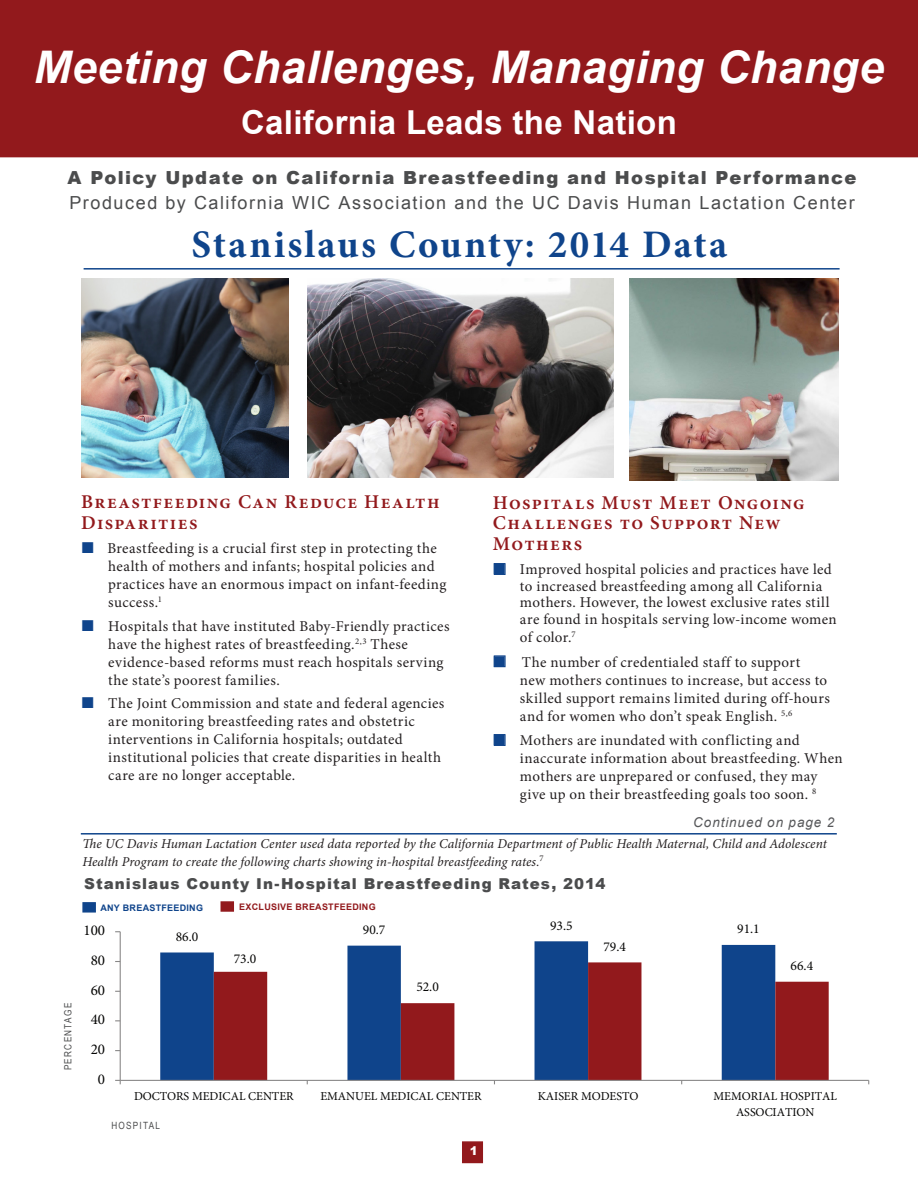
<style>
.page{position:relative;width:918px;height:1188px;background:#fff}
.page>*{position:absolute;margin:0;border:0;box-sizing:border-box;transform-origin:0 0}
.t1{font:italic 700 45px "Arial";letter-spacing:.01em;color:#fff}
.t2{font:700 39px "Minion Pro";letter-spacing:.055em;color:#0f448b}
.t3{font:700 33px "Arial";letter-spacing:.01em;color:#fff}
.t4{font:600 19.5px/20.2px "Minion Pro";letter-spacing:.07em;color:#92191c}
.t5{font:18px "Arial";letter-spacing:.085em;color:#4b4c4d}
.t6{font:900 18px "Arial";letter-spacing:.08em;color:#4b4c4d}
.t7{font:15px/18px "Minion Pro";letter-spacing:.025em;color:#231f20}
.t8{font:900 15px "Arial";letter-spacing:.07em;color:#4b4c4d}
.t9{font:15px "Minion Pro";color:#050504}
.t10{font:italic 13.5px/18px "Minion Pro";color:#231f20}
.t11{font:13.5px "Minion Pro";color:#050504}
.t12{font:italic 13.5px "Arial";letter-spacing:.065em;color:#57585a}
.t13{font:12.15px/16.2px "Minion Pro";letter-spacing:-.005em;color:#050504;text-align:center}
.t14{font:900 12px "Arial";color:#fff}
.t15{font:10.05px "Arial Narrow";letter-spacing:.13em;color:#4b4c4d}
.t16{font:700 9px "Arial";letter-spacing:.03em;color:#92191c}
.t17{font:700 9px "Arial";letter-spacing:.03em;color:#0f448b}
</style>
<div class="page">
<div style="left:494px;top:563px;width:11px;height:12px;border:1px solid #0f448b"></div>
<div style="left:494px;top:734px;width:11px;height:12px;border:1px solid #0f448b"></div>
<hr style="left:84px;top:268px;width:756px;height:2px;background:#0f448b">
<div style="left:462px;top:1141px;width:21px;height:22px;background:#92191c"></div>
<hr style="left:81px;top:833px;width:756px;height:2px;background:#0f448b">
<svg style="left:160px;top:941px;width:615px;height:139px"></svg>
<svg style="left:214px;top:962px;width:615px;height:118px"></svg>
<hr style="left:120px;top:932px;width:1px;height:148px;background:#878686">
<hr style="left:120px;top:1080px;width:749px;height:1px;background:#878686">
<div style="left:0;top:0;width:918px;height:157px;background:#92191c"></div>
<img style="left:630px;top:279px;width:208px;height:202px">
<img style="left:81px;top:279px;width:207px;height:198px">
<div style="left:82px;top:902px;width:14px;height:11px;background:#0f448b;border:2px solid #0f448b"></div>
<div style="left:221px;top:901px;width:13px;height:11px;background:#92191c;border:2px solid #92191c"></div>
<img style="left:308px;top:279px;width:305px;height:198px">
<svg style="left:494px;top:563px;width:11px;height:11px"></svg>
<svg style="left:494px;top:656px;width:11px;height:11px"></svg>
<svg style="left:494px;top:734px;width:11px;height:11px"></svg>
<h1 class="t1" style="left:34px;top:38px;width:852px">Meeting Challenges, Managing Change</h1>
<h3 class="t3" style="left:241px;top:101px;width:437px">California Leads the Nation</h3>
<p class="t6" style="left:68px;top:164px;width:790px">A Policy Update on California Breastfeeding and Hospital Performance</p>
<p class="t5" style="left:70px;top:191px;width:787px">Produced by California WIC Association and the UC Davis Human Lactation Center</p>
<p class="t2" style="left:191px;top:217px;width:537px">Stanislaus County: 2014 Data</p>
<p class="t4" style="left:81px;top:491px;width:360px;line-height:21px">Breastfeeding Can Reduce Health<br>Disparities</p>
<p class="t7" style="left:107px;top:540px;width:341px">Breastfeeding is a crucial first step in protecting the health of mothers and infants; hospital policies and practices have an enormous impact on infant-feeding success.<sup>1</sup></p>
<p class="t7" style="left:108px;top:617px;width:343px">Hospitals that have instituted Baby-Friendly practices have the highest rates of breastfeeding.<sup>2,3</sup> These evidence-based reforms must reach hospitals serving the state’s poorest families.</p>
<p class="t7" style="left:108px;top:694px;width:338px">The Joint Commission and state and federal agencies are monitoring breastfeeding rates and obstetric interventions in California hospitals; outdated institutional policies that create disparities in health care are no longer acceptable.</p>
<h3 class="t4" style="left:493px;top:493px;width:313px">Hospitals Must Meet Ongoing<br>Challenges to Support New<br>Mothers</h3>
<p class="t7" style="left:520px;top:562px;width:318px;line-height:16.5px">Improved hospital policies and practices have led to increased breastfeeding among all California mothers. However, the lowest exclusive rates still are found in hospitals serving low-income women</p>
<p class="t7" style="left:520px;top:625px;width:282px;line-height:24.8px">of color.<sup>7<br></sup>The number of credentialed staff to support</p>
<p class="t7" style="left:520px;top:671px;width:311px">new mothers continues to increase, but access to skilled support remains limited during off-hours and for women who don’t speak English. <sup>5,6</sup></p>
<p class="t7" style="left:520px;top:732px;width:324px">Mothers are inundated with conflicting and inaccurate information about breastfeeding. When mothers are unprepared or confused, they may give up on their breastfeeding goals too soon. <sup>8</sup></p>
<p class="t12" style="left:693px;top:813px;width:143px">Continued on page 2</p>
<p class="t10" style="left:82px;top:835px;width:746px">The UC Davis Human Lactation Center used data reported by the California Department of Public Health Maternal, Child and Adolescent<br>Health Program to create the following charts showing in-hospital breastfeeding rates.<sup>7</sup></p>
<p class="t8" style="left:84px;top:873px;width:523px">Stanislaus County In-Hospital Breastfeeding Rates, 2014</p>
<p class="t17" style="left:100px;top:902px;width:104px">ANY BREASTFEEDING</p>
<p class="t16" style="left:239px;top:901px;width:138px">EXCLUSIVE BREASTFEEDING</p>
<p class="t15" style="left:61px;top:1070px;width:69px;rotate:-90deg">PERCENTAGE</p>
<p class="t9" style="left:84px;top:920px;width:23px">100</p>
<p class="t9" style="left:91px;top:950px;width:16px">80</p>
<p class="t9" style="left:91px;top:980px;width:16px">60</p>
<p class="t9" style="left:91px;top:1009px;width:16px">40</p>
<p class="t9" style="left:91px;top:1039px;width:16px">20</p>
<p class="t9" style="left:98px;top:1069px;width:9px">0</p>
<p class="t11" style="left:176px;top:927px;width:24px">86.0</p>
<p class="t11" style="left:234px;top:950px;width:24px">73.0</p>
<p class="t11" style="left:363px;top:921px;width:24px">90.7</p>
<p class="t11" style="left:550px;top:916px;width:24px">93.5</p>
<p class="t11" style="left:737px;top:920px;width:24px">91.1</p>
<p class="t11" style="left:416px;top:978px;width:24px">52.0</p>
<p class="t11" style="left:603px;top:937px;width:24px">79.4</p>
<p class="t11" style="left:791px;top:957px;width:24px">66.4</p>
<p class="t13" style="left:134px;top:1088px;width:161px">DOCTORS MEDICAL CENTER</p>
<p class="t13" style="left:320px;top:1088px;width:163px">EMANUEL MEDICAL CENTER</p>
<p class="t13" style="left:538px;top:1088px;width:102px">KAISER MODESTO</p>
<p class="t13" style="left:714px;top:1088px;width:125px">MEMORIAL HOSPITAL<br>ASSOCIATION</p>
<p class="t15" style="left:111px;top:1118px;width:50px">HOSPITAL</p>
<p class="t14" style="left:470px;top:1142px;width:10px">1</p>
</div>
